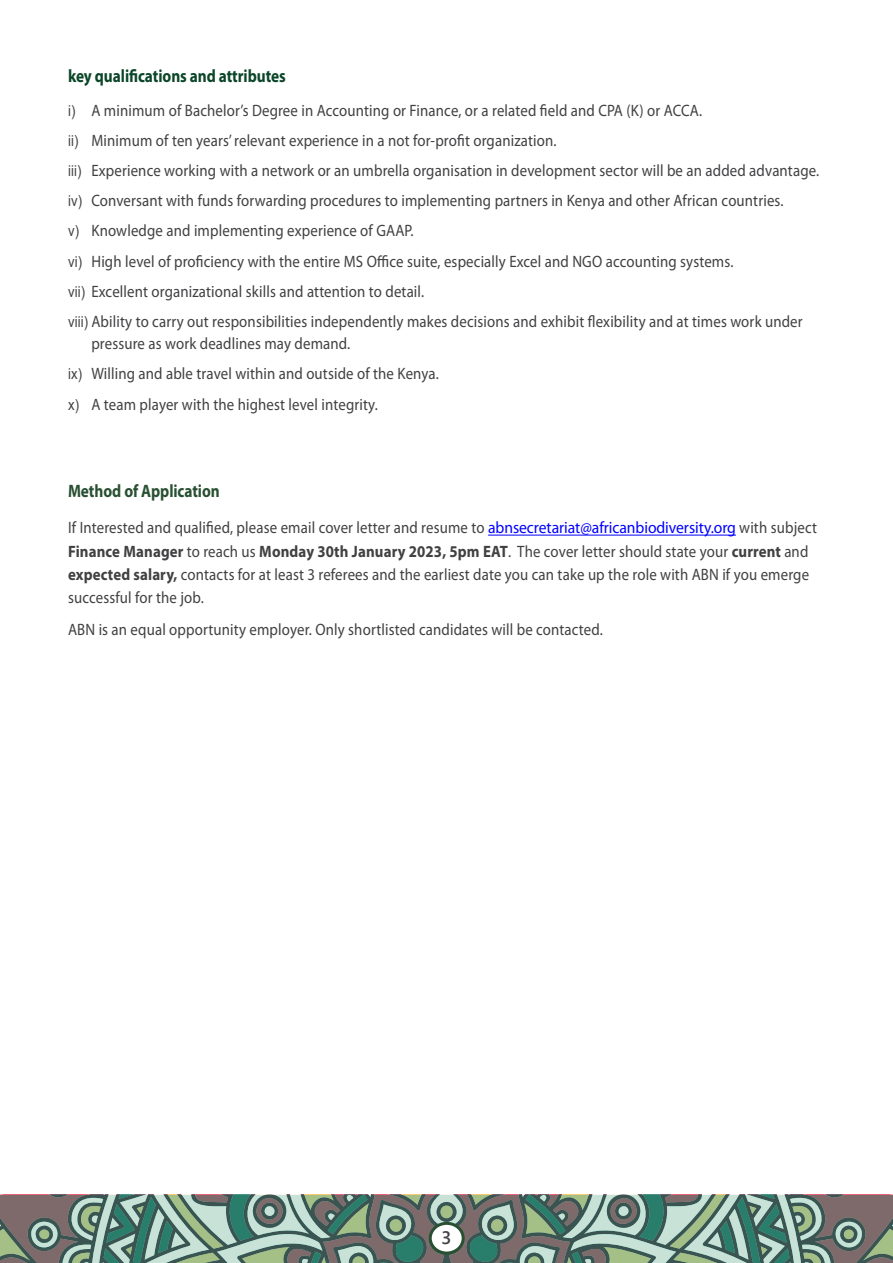
<style>
.page{position:relative;width:893px;height:1263px;background:#fff}
.page>*{position:absolute;margin:0;border:0;box-sizing:border-box;transform-origin:0 0}
.Heading_1{font:700 18px "Myriad Pro";letter-spacing:-.005em;color:#0b4628;scale:.85 1}
.Heading_1-2{font:700 18px "Myriad Pro";letter-spacing:-.005em;color:#295032;scale:.85 1}
.t1{font:600 18px "Segoe UI";color:#414042}
.Body_Text{font:16.5px/23.2px "Myriad Pro";letter-spacing:.01em;color:#414042;scale:.9 1}
.s1{font-family:"Arial";font-size:15px}
.s2{color:#00f}
.s3{font-weight:700}
</style>
<div class="page">
<svg style="left:0;top:1195px;width:893px;height:68px;background:#778e83"></svg>
<div style="left:430px;top:1223px;width:33px;height:30px;background:#fff;border-radius:50%"></div>
<div style="left:429px;top:1222px;width:36px;height:32px;border:3px solid #295032;border-radius:50%"></div>
<hr style="left:488px;top:535px;width:248px;height:1px;background:#00f">
<p class="Heading_1" style="left:68px;top:64px;width:258px">key qualifications and attributes</p>
<p class="Body_Text" style="left:68px;top:98px;width:706px"><span class="s1">i)</span> A minimum of Bachelor’s Degree in Accounting or Finance, or a related field and CPA (K) or ACCA.</p>
<p class="Body_Text" style="left:68px;top:129px;width:544px"><span class="s1">ii)</span> Minimum of ten years’ relevant experience in a not for-profit organization.</p>
<p class="Body_Text" style="left:68px;top:159px;width:836px"><span class="s1">iii)</span> Experience working with a network or an umbrella organisation in development sector will be an added advantage.</p>
<p class="Body_Text" style="left:68px;top:189px;width:796px"><span class="s1">iv)</span> Conversant with funds forwarding procedures to implementing partners in Kenya and other African countries.</p>
<p class="Body_Text" style="left:68px;top:219px;width:385px"><span class="s1">v)</span> Knowledge and implementing experience of GAAP.</p>
<p class="Body_Text" style="left:68px;top:249px;width:741px"><span class="s1">vi)</span> High level of proficiency with the entire MS Office suite, especially Excel and NGO accounting systems.</p>
<p class="Body_Text" style="left:68px;top:279px;width:397px"><span class="s1">vii)</span> Excellent organizational skills and attention to detail.</p>
<p class="Body_Text" style="left:91px;top:310px;width:792px;line-height:22.5px;text-indent:-23px"><span class="s1">viii)</span> Ability to carry out responsibilities independently makes decisions and exhibit flexibility and at times work under pressure as work deadlines may demand.</p>
<p class="Body_Text" style="left:68px;top:362px;width:414px"><span class="s1">ix)</span> Willing and able travel within and outside of the Kenya.</p>
<p class="Body_Text" style="left:68px;top:392px;width:346px"><span class="s1">x)</span> A team player with the highest level integrity.</p>
<p class="Heading_1-2" style="left:68px;top:480px;width:180px">Method of Application</p>
<p class="Body_Text" style="left:68px;top:516px;width:834px">If Interested and qualified, please email cover letter and resume to <span class="s2">abnsecretariat@africanbiodiversity.org</span> with subject <span class="s3">Finance Manager</span> to reach us <span class="s3">Monday 30th January 2023, 5pm EAT</span>. The cover letter should state your <span class="s3">current</span> and <span class="s3">expected salary,</span> contacts for at least 3 referees and the earliest date you can take up the role with ABN if you emerge successful for the job.</p>
<p class="Body_Text" style="left:68px;top:617px;width:596px">ABN is an equal opportunity employer. Only shortlisted candidates will be contacted.</p>
<p class="t1" style="left:441px;top:1221px;width:11px">3</p>
</div>
